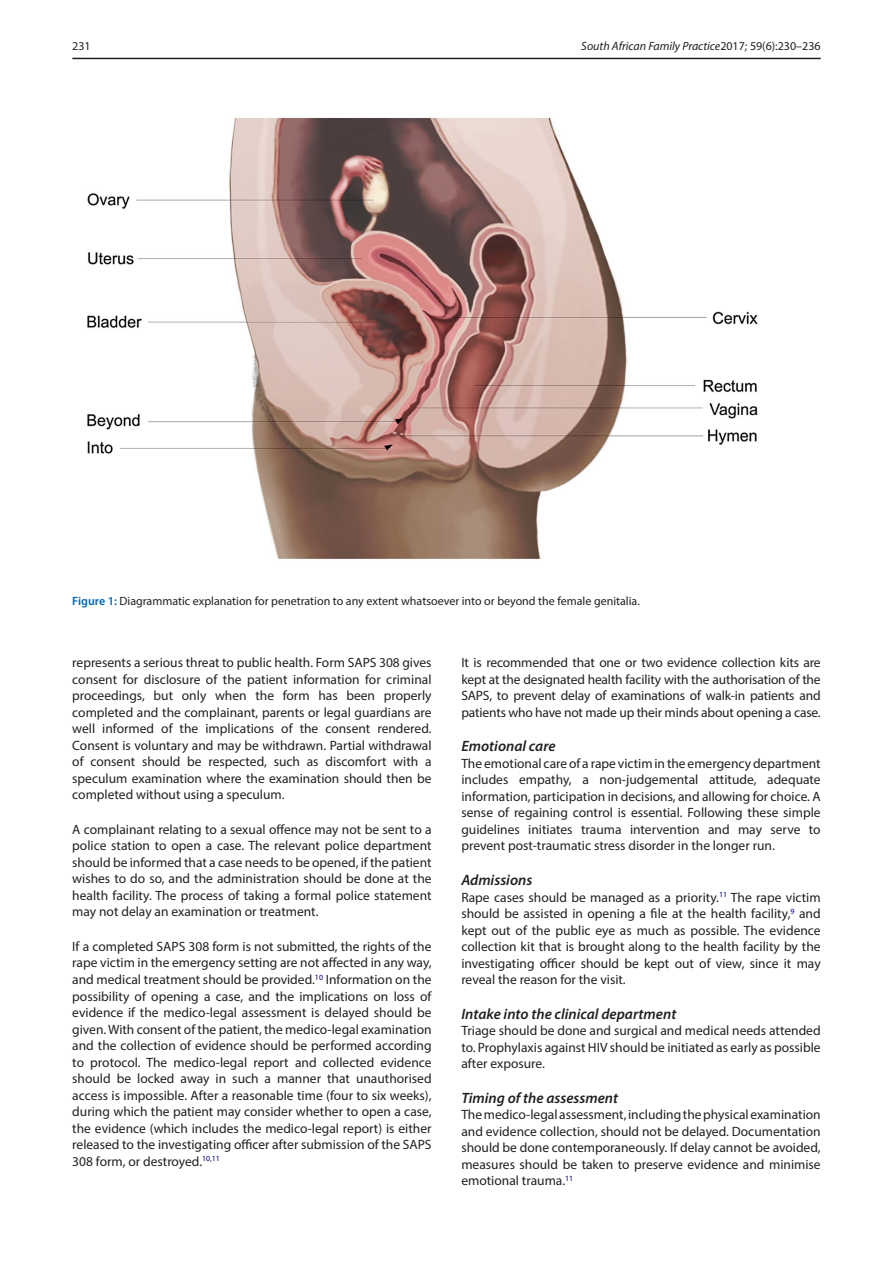
<style>
.page{position:relative;width:893px;height:1263px;background:#fff}
.page>*{position:absolute;margin:0;border:0;box-sizing:border-box;transform-origin:0 0}
.t1{font:italic 600 15px "Myriad Pro";color:#231f20}
.t2{font:13.5px/16.5px "Myriad Pro";color:#231f20;text-align:justify}
.t3{font:12px "Myriad Pro";color:#231f20}
.t4{font:italic 12px "Myriad Pro";color:#231f20}
.s1{font-style:normal}
.s2{font-weight:600;color:#0166b3}
</style>
<div class="page">
<hr style="left:72px;top:58px;width:749px;height:1px;background:#231f20">
<img style="left:87px;top:117px;width:671px;height:442px">
<p class="t3" style="left:72px;top:39px;width:20px">231</p>
<p class="t4" style="left:581px;top:39px;width:241px">South African Family Practice<span class="s1">2017; 59(6):230–236</span></p>
<p class="t3" style="left:72px;top:594px;width:569px"><span class="s2">Figure 1:</span> Diagrammatic explanation for penetration to any extent whatsoever into or beyond the female genitalia.</p>
<p class="t2" style="left:72px;top:654px;width:361px">represents a serious threat to public health. Form SAPS 308 gives consent for disclosure of the patient information for criminal proceedings, but only when the form has been properly completed and the complainant, parents or legal guardians are well informed of the implications of the consent rendered.<br>Consent is voluntary and may be withdrawn. Partial withdrawal of consent should be respected, such as discomfort with a speculum examination where the examination should then be completed without using a speculum.</p>
<p class="t2" style="left:72px;top:821px;width:361px">A complainant relating to a sexual offence may not be sent to a police station to open a case. The relevant police department should be informed that a case needs to be opened, if the patient wishes to do so, and the administration should be done at the health facility. The process of taking a formal police statement may not delay an examination or treatment.</p>
<p class="t2" style="left:72px;top:938px;width:361px">If a completed SAPS 308 form is not submitted, the rights of the rape victim in the emergency setting are not affected in any way, and medical treatment should be provided.<sup>10</sup> Information on the possibility of opening a case, and the implications on loss of evidence if the medico-legal assessment is delayed should be given. With consent of the patient, the medico-legal examination and the collection of evidence should be performed according to protocol. The medico-legal report and collected evidence should be locked away in such a manner that unauthorised access is impossible. After a reasonable time (four to six weeks), during which the patient may consider whether to open a case, the evidence (which includes the medico-legal report) is either released to the investigating officer after submission of the SAPS 308 form, or destroyed.<sup>10</sup><sup>,</sup><sup>11</sup></p>
<p class="t2" style="left:461px;top:654px;width:361px">It is recommended that one or two evidence collection kits are kept at the designated health facility with the authorisation of the SAPS, to prevent delay of examinations of walk-in patients and patients who have not made up their minds about opening a case.</p>
<p class="t1" style="left:461px;top:737px;width:96px">Emotional care</p>
<p class="t2" style="left:461px;top:755px;width:361px">The emotional care of a rape victim in the emergency department includes empathy, a non-judgemental attitude, adequate information, participation in decisions, and allowing for choice. A sense of regaining control is essential. Following these simple guidelines initiates trauma intervention and may serve to prevent post-traumatic stress disorder in the longer run.</p>
<p class="t1" style="left:461px;top:870px;width:72px">Admissions</p>
<p class="t2" style="left:461px;top:888px;width:361px">Rape cases should be managed as a priority.<sup>11</sup> The rape victim should be assisted in opening a file at the health facility,<sup>9</sup> and kept out of the public eye as much as possible. The evidence collection kit that is brought along to the health facility by the investigating officer should be kept out of view, since it may reveal the reason for the visit.</p>
<p class="t1" style="left:461px;top:1004px;width:216px">Intake into the clinical department</p>
<p class="t2" style="left:461px;top:1022px;width:361px">Triage should be done and surgical and medical needs attended to. Prophylaxis against HIV should be initiated as early as possible after exposure.</p>
<p class="t1" style="left:461px;top:1088px;width:158px">Timing of the assessment</p>
<p class="t2" style="left:461px;top:1106px;width:361px">The medico-legal assessment, including the physical examination and evidence collection, should not be delayed. Documentation should be done contemporaneously. If delay cannot be avoided, measures should be taken to preserve evidence and minimise emotional trauma.<sup>11</sup></p>
</div>
